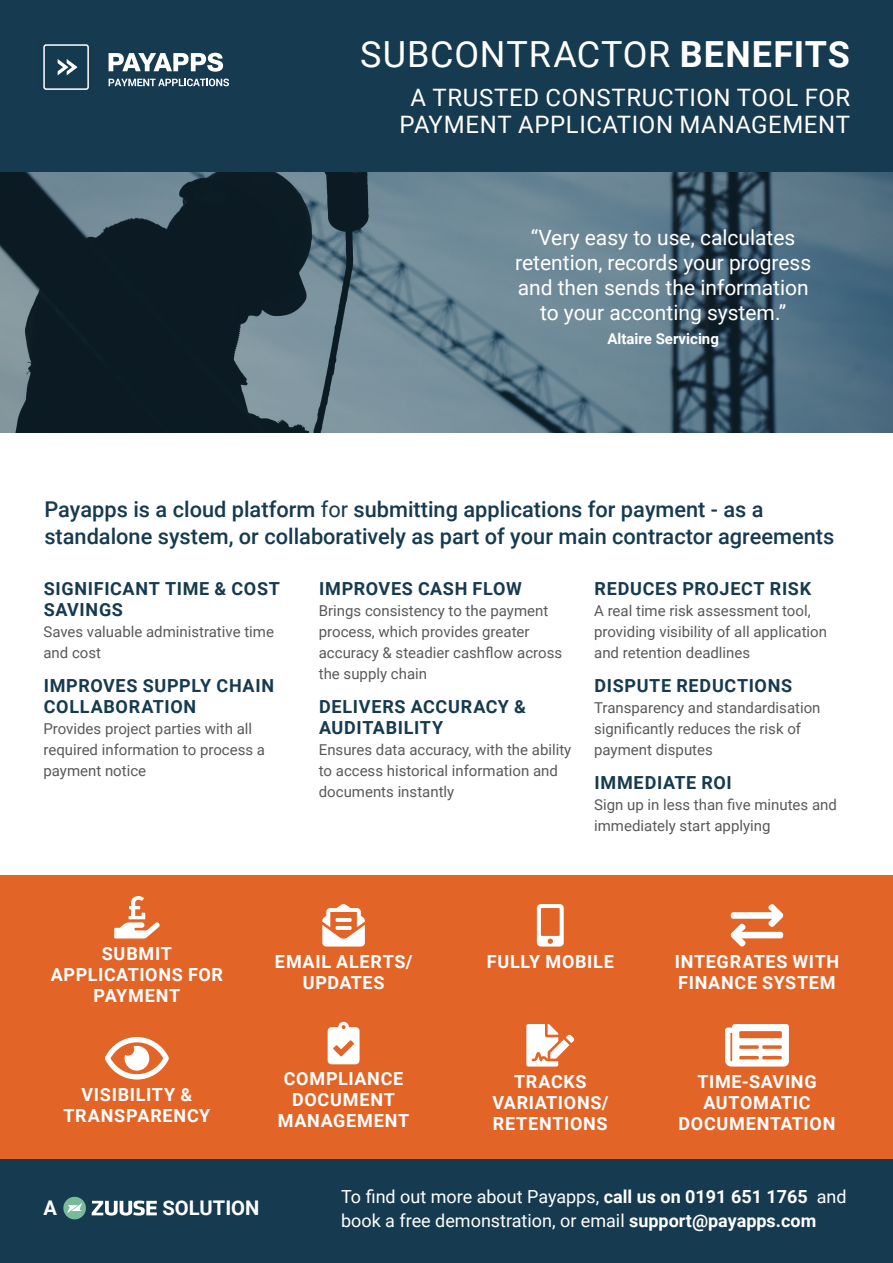
<style>
.page{position:relative;width:893px;height:1263px;background:#fff}
.page>*{position:absolute;margin:0;border:0;box-sizing:border-box;transform-origin:0 0}
.t1{font:36px "Roboto";letter-spacing:.02em;color:#fff}
.t2{font:24px/27px "Roboto";letter-spacing:.025em;color:#fff;text-align:center}
.t3{font:500 21.75px/27px "Roboto";color:#163a4f}
.t4{font:21px/25.2px "Roboto";color:#fff;text-align:center}
.t5{font:700 20.25px "Roboto";color:#fff}
.t6{font:700 18px/21px "Roboto";letter-spacing:.04em;color:#fff;text-align:center}
.t7{font:700 18px/21px "Roboto";letter-spacing:.04em;color:#163a4f}
.t8{font:18px/24px "Roboto";color:#fff}
.t9{font:15px/21px "Roboto";color:#59595b}
.t10{font:700 15px "Roboto";color:#fff}
.s1{font-weight:700}
.s2{font-weight:400}
</style>
<div class="page">
<div style="left:0;top:875px;width:893px;height:284px;background:#e36427"></div>
<svg style="left:114px;top:896px;width:46px;height:42px"></svg>
<svg style="left:105px;top:1037px;width:64px;height:42px"></svg>
<svg style="left:322px;top:904px;width:43px;height:42px"></svg>
<svg style="left:328px;top:1022px;width:32px;height:42px"></svg>
<svg style="left:537px;top:904px;width:27px;height:42px"></svg>
<svg style="left:526px;top:1024px;width:48px;height:42px"></svg>
<svg style="left:731px;top:904px;width:52px;height:42px"></svg>
<svg style="left:725px;top:1024px;width:64px;height:42px"></svg>
<div style="left:0;top:0;width:893px;height:172px;background:#163a4f"></div>
<div style="left:43px;top:44px;width:46px;height:46px;border:2px solid #fff;border-radius:2px"></div>
<svg style="left:109px;top:53px;width:114px;height:19px"></svg>
<svg style="left:109px;top:79px;width:120px;height:7px"></svg>
<svg style="left:57px;top:59px;width:21px;height:16px"></svg>
<div style="left:0;top:1160px;width:893px;height:103px;background:#163a4f"></div>
<div style="left:63px;top:1197px;width:23px;height:22px;background:#78bb9b;border-radius:50%"></div>
<svg style="left:67px;top:1203px;width:15px;height:10px"></svg>
<svg style="left:92px;top:1200px;width:65px;height:15px"></svg>
<svg style="left:0;top:172px;width:893px;height:261px;background:#475f6c"></svg>
<h1 class="t1" style="left:360px;top:29px;width:491px">SUBCONTRACTOR <span class="s1">BENEFITS</span></h1>
<h2 class="t2" style="left:400px;top:83px;width:452px">A TRUSTED CONSTRUCTION TOOL FOR<br>PAYMENT APPLICATION MANAGEMENT</h2>
<h3 class="t4" style="left:515px;top:224px;width:298px">“Very easy to use, calculates retention, records your progress and then sends the information to your acconting system.”</h3>
<p class="t10" style="left:607px;top:329px;width:113px">Altaire Servicing</p>
<h3 class="t3" style="left:44px;top:495px;width:791px">Payapps is a cloud platform <span class="s2">for</span> submitting applications for payment - as a standalone system, or collaboratively as part of your main contractor agreements</h3>
<p class="t7" style="left:44px;top:578px;width:238px">SIGNIFICANT TIME &amp; COST<br>SAVINGS</p>
<p class="t9" style="left:43px;top:621px;width:232px">Saves valuable administrative time and cost</p>
<p class="t7" style="left:44px;top:674px;width:232px">IMPROVES SUPPLY CHAIN<br>COLLABORATION</p>
<p class="t9" style="left:43px;top:718px;width:223px">Provides project parties with all required information to process a payment notice</p>
<p class="t7" style="left:319px;top:578px;width:204px">IMPROVES CASH FLOW</p>
<p class="t9" style="left:319px;top:600px;width:245px">Brings consistency to the payment process, which provides greater accuracy &amp; steadier cashflow across the supply chain</p>
<p class="t7" style="left:319px;top:695px;width:208px">DELIVERS ACCURACY &amp;<br>AUDITABILITY</p>
<p class="t9" style="left:319px;top:739px;width:254px">Ensures data accuracy, with the ability to access historical information and documents instantly</p>
<p class="t7" style="left:594px;top:578px;width:218px">REDUCES PROJECT RISK</p>
<p class="t9" style="left:594px;top:600px;width:234px">A real time risk assessment tool, providing visibility of all application and retention deadlines</p>
<p class="t7" style="left:594px;top:674px;width:199px">DISPUTE REDUCTIONS</p>
<p class="t9" style="left:594px;top:697px;width:228px">Transparency and standardisation significantly reduces the risk of payment disputes</p>
<p class="t7" style="left:594px;top:771px;width:139px">IMMEDIATE ROI</p>
<p class="t9" style="left:594px;top:793px;width:244px">Sign up in less than five minutes and immediately start applying</p>
<p class="t6" style="left:51px;top:942px;width:174px">SUBMIT<br>APPLICATIONS FOR<br>PAYMENT</p>
<p class="t6" style="left:275px;top:950px;width:139px">EMAIL ALERTS/<br>UPDATES</p>
<p class="t6" style="left:487px;top:950px;width:129px">FULLY MOBILE</p>
<p class="t6" style="left:675px;top:950px;width:166px;text-align:left">INTEGRATES WITH<br>FINANCE SYSTEM</p>
<p class="t6" style="left:64px;top:1083px;width:148px">VISIBILITY &amp;<br>TRANSPARENCY</p>
<p class="t6" style="left:278px;top:1068px;width:133px">COMPLIANCE<br>DOCUMENT<br>MANAGEMENT</p>
<p class="t6" style="left:492px;top:1070px;width:117px">TRACKS<br>VARIATIONS/<br>RETENTIONS</p>
<p class="t6" style="left:679px;top:1070px;width:158px">TIME-SAVING<br>AUTOMATIC<br>DOCUMENTATION</p>
<h3 class="t5" style="left:43px;top:1193px;width:15px">A</h3>
<h3 class="t5" style="left:163px;top:1193px;width:98px">SOLUTION</h3>
<p class="t8" style="left:341px;top:1184px;width:507px">To find out more about Payapps, <span class="s1">call us on 0191 651 1765</span> and book a free demonstration, or email <span class="s1">support@payapps.com</span></p>
</div>
